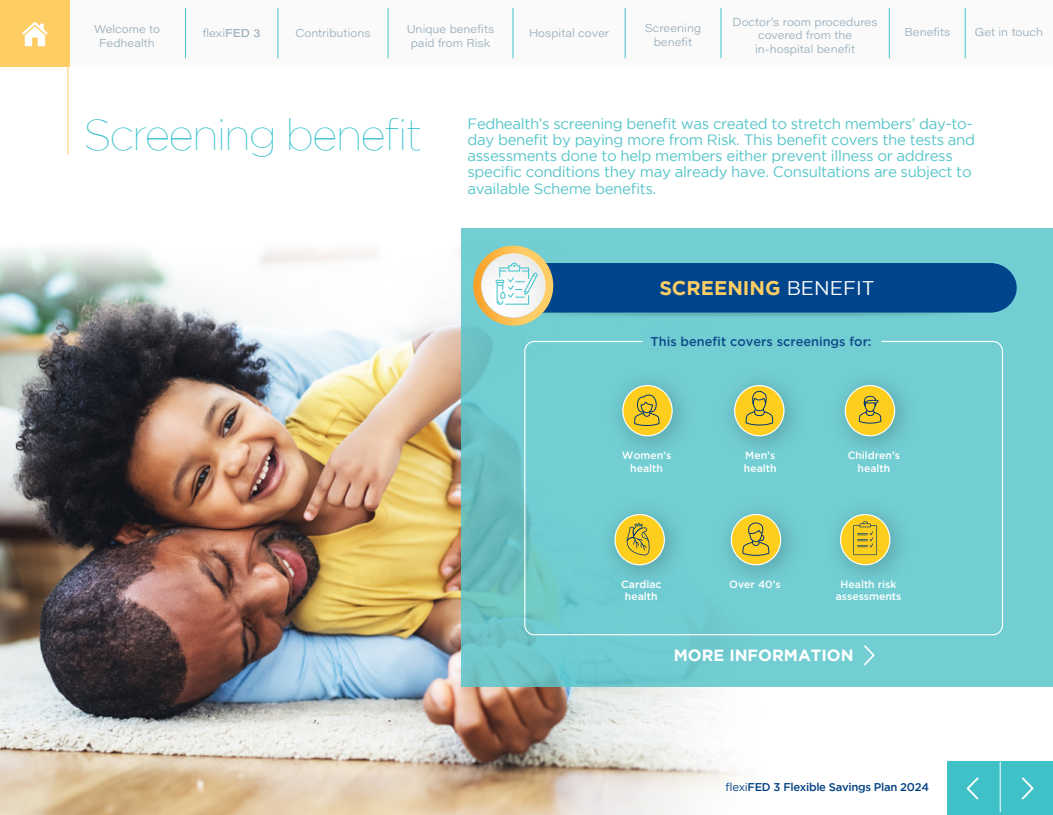
<style>
.page{position:relative;width:1053px;height:815px;background:#fff}
.page>*{position:absolute;margin:0;border:0;box-sizing:border-box;transform-origin:0 0}
.t1{font:100 43.75px "Gotham";letter-spacing:-.045em;color:#32c0cb}
.t2{font:700 19.75px "Gotham";color:#fecd64}
.t3{font:700 16.25px "Gotham";color:#fff}
.t4{font:15px/16.2px "Gotham";letter-spacing:-.025em;color:#57c5c9}
.t5{font:500 12.75px "Gotham";color:#0d4b89}
.t6{font:11.25px/13.5px "Acumin Variable Concept";color:#9bafbd;text-align:center}
.t7{font:500 11.25px "Gotham";letter-spacing:-.025em;color:#014081}
.t8{font:500 10.5px/12.5px "Gotham";color:#fff;text-align:center}
.s1{font-weight:400;color:#fff}
.s2{font-weight:400}
</style>
<div class="page">
<div style="left:68px;top:0;width:984px;height:66px;background:#fafafa"></div>
<hr style="left:185px;top:8px;width:1px;height:50px;background:#45c2cb">
<hr style="left:278px;top:8px;width:1px;height:50px;background:#45c2cb">
<hr style="left:388px;top:8px;width:1px;height:50px;background:#45c2cb">
<hr style="left:512px;top:8px;width:1px;height:50px;background:#45c2cb">
<hr style="left:720px;top:8px;width:1px;height:50px;background:#45c2cb">
<hr style="left:889px;top:8px;width:1px;height:50px;background:#45c2cb">
<hr style="left:964px;top:8px;width:1px;height:50px;background:#45c2cb">
<hr style="left:625px;top:8px;width:1px;height:50px;background:#45c2cb">
<div style="left:0;top:0;width:69px;height:66px;background:#fecd64"></div>
<svg style="left:22px;top:22px;width:26px;height:24px"></svg>
<img style="left:0;top:248px;width:740px;height:567px">
<hr style="left:67px;top:67px;width:1px;height:87px;background:#fecd64">
<svg style="left:461px;top:229px;width:591px;height:458px;background:#71cbd0"></svg>
<svg style="left:538px;top:314px;width:430px;height:4px;background:#6cc2c7"></svg>
<svg style="left:473px;top:246px;width:80px;height:80px"></svg>
<svg style="left:481px;top:254px;width:64px;height:63px"></svg>
<div style="left:524px;top:341px;width:478px;height:294px;border:1px solid #fff;border-radius:10px"></div>
<img style="left:595px;top:358px;width:333px;height:111px">
<div style="left:622px;top:386px;width:50px;height:50px;background:#fdce1d;border-radius:50%"></div>
<div style="left:622px;top:385px;width:50px;height:51px;border:1px solid #fff;border-radius:50%"></div>
<div style="left:734px;top:386px;width:49px;height:50px;background:#fdce1d;border-radius:50%"></div>
<div style="left:734px;top:385px;width:50px;height:51px;border:1px solid #fff;border-radius:50%"></div>
<div style="left:845px;top:386px;width:49px;height:50px;background:#fdce1d;border-radius:50%"></div>
<div style="left:844px;top:385px;width:51px;height:51px;border:1px solid #fff;border-radius:50%"></div>
<svg style="left:744px;top:389px;width:29px;height:37px"></svg>
<svg style="left:634px;top:394px;width:26px;height:32px"></svg>
<svg style="left:858px;top:395px;width:23px;height:29px"></svg>
<img style="left:588px;top:487px;width:110px;height:112px">
<div style="left:615px;top:515px;width:49px;height:50px;background:#fdce1d;border-radius:50%"></div>
<div style="left:614px;top:514px;width:51px;height:51px;border:1px solid #fff;border-radius:50%"></div>
<img style="left:704px;top:487px;width:219px;height:112px">
<div style="left:731px;top:515px;width:49px;height:50px;background:#fdce1d;border-radius:50%"></div>
<div style="left:730px;top:514px;width:51px;height:51px;border:1px solid #fff;border-radius:50%"></div>
<div style="left:840px;top:515px;width:49px;height:50px;background:#fdce1d;border-radius:50%"></div>
<div style="left:839px;top:514px;width:51px;height:51px;border:1px solid #fff;border-radius:50%"></div>
<svg style="left:853px;top:521px;width:24px;height:34px"></svg>
<svg style="left:626px;top:523px;width:23px;height:32px"></svg>
<svg style="left:742px;top:523px;width:27px;height:33px"></svg>
<svg style="left:488px;top:263px;width:528px;height:50px;background:#1e5b96"></svg>
<svg style="left:862px;top:644px;width:14px;height:23px"></svg>
<div style="left:947px;top:762px;width:105px;height:53px;background:#40c1c8"></div>
<svg style="left:966px;top:776px;width:68px;height:25px"></svg>
<hr style="left:999px;top:762px;width:1px;height:50px;background:#fff">
<p class="t6" style="left:529px;top:26px;width:81px">Hospital cover</p>
<p class="t6" style="left:644px;top:21px;width:58px">Screening benefit</p>
<p class="t6" style="left:732px;top:15px;width:146px">Doctor’s room procedures covered from the in-hospital benefit</p>
<p class="t6" style="left:904px;top:25px;width:47px">Benefits</p>
<p class="t6" style="left:94px;top:22px;width:67px">Welcome to<br>Fedhealth</p>
<p class="t6" style="left:203px;top:26px;width:59px">flexiFED 3</p>
<p class="t6" style="left:295px;top:26px;width:77px">Contributions</p>
<p class="t6" style="left:406px;top:22px;width:89px">Unique benefits</p>
<p class="t6" style="left:974px;top:25px;width:70px">Get in touch</p>
<p class="t6" style="left:411px;top:36px;width:81px">paid from Risk</p>
<p class="t1" style="left:83px;top:111px;width:340px">Screening benefit</p>
<p class="t4" style="left:467px;top:115px;width:509px">Fedhealth’s screening benefit was created to stretch members’ day-to&shy;day benefit by paying more from Risk. This benefit covers the tests and assessments done to help members either prevent illness or address specific conditions they may already have. Consultations are subject to available Scheme benefits.</p>
<p class="t2" style="left:659px;top:277px;width:217px">SCREENING <span class="s1">BENEFIT</span></p>
<p class="t5" style="left:650px;top:334px;width:222px">This benefit covers screenings for:</p>
<p class="t8" style="left:622px;top:449px;width:51px">Women’s health</p>
<p class="t8" style="left:743px;top:449px;width:34px;text-align:left">Men’s health</p>
<p class="t8" style="left:847px;top:449px;width:54px">Children’s health</p>
<p class="t8" style="left:621px;top:578px;width:42px">Cardiac health</p>
<p class="t8" style="left:729px;top:578px;width:53px">Over 40’s</p>
<p class="t8" style="left:835px;top:578px;width:67px">Health risk assessments</p>
<p class="t3" style="left:673px;top:645px;width:181px">MORE INFORMATION</p>
<p class="t7" style="left:725px;top:781px;width:205px"><span class="s2">flexi</span>FED 3 Flexible Savings Plan 2024</p>
</div>
